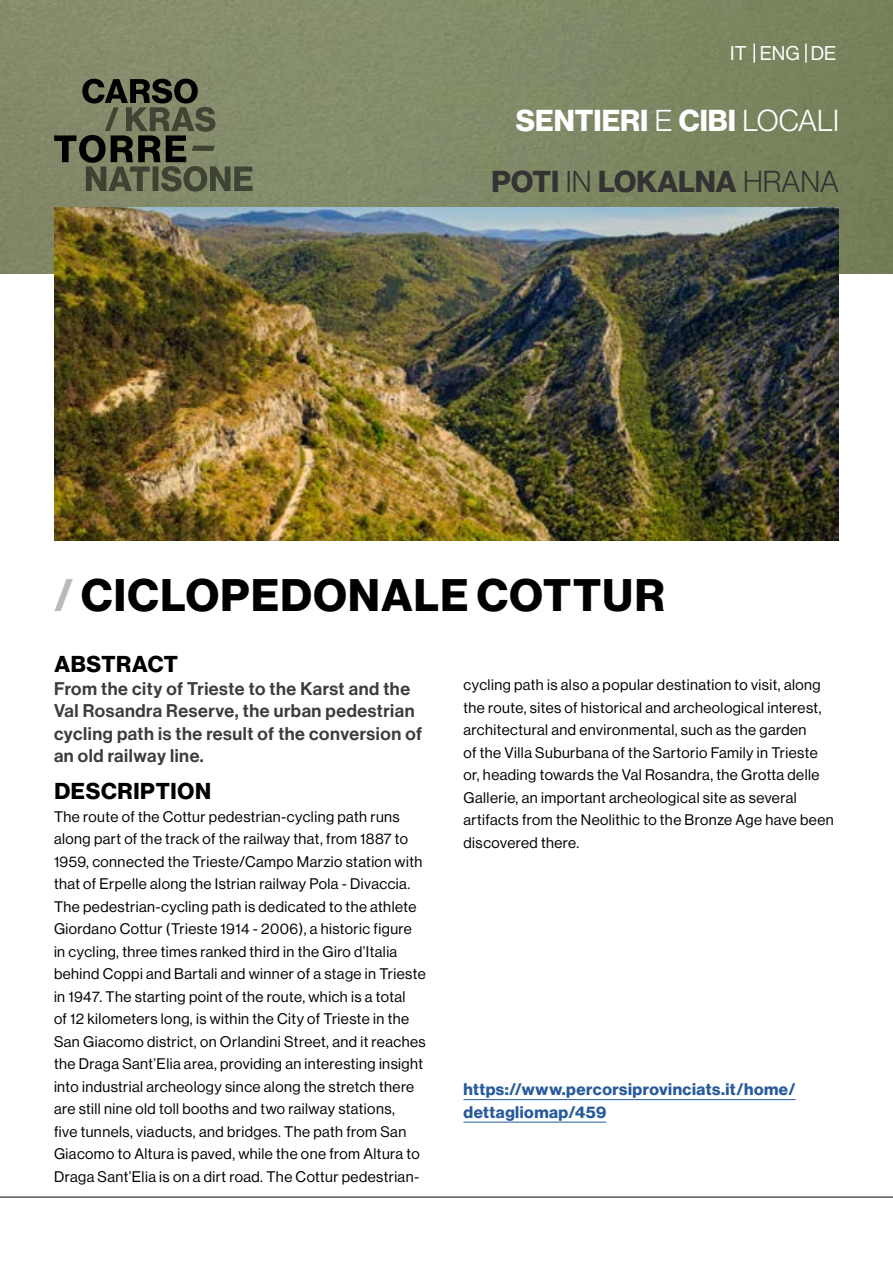
<style>
.page{position:relative;width:893px;height:1263px;background:#fff}
.page>*{position:absolute;margin:0;border:0;box-sizing:border-box;transform-origin:0 0}
.t1{font:700 44.55px "Neue Haas Display";letter-spacing:.03em;color:#000}
.t2{font:700 29.7px/60.8px "Neue Haas Display";color:#fff;text-align:right}
.t3{font:700 22.5px "Neue Haas Display";letter-spacing:.03em;color:#000}
.t4{font:19.5px "Neue Haas Display";color:#fff}
.t5{font:18px/22.5px "Neue Haas Display Mediu";letter-spacing:.03em;color:#3c3c3b}
.t6{font:700 16.5px/22.5px "Neue Haas Display";letter-spacing:.03em;color:#275b9b}
.t7{font:15px/22.5px "Neue Haas Display";letter-spacing:.03em;color:#000}
.s1{font-weight:300}
.s2{color:#333}
.s3{font-weight:300;color:#333}
.s4{color:#bababa}
</style>
<div class="page">
<img style="left:0;top:0;width:893px;height:273px">
<img style="left:54px;top:207px;width:785px;height:334px">
<hr style="left:463px;top:1099px;width:333px;height:1px;background:#275b9b">
<hr style="left:463px;top:1122px;width:143px;height:1px;background:#275b9b">
<hr style="left:0;top:1197px;width:893px;height:1px;background:#020203">
<svg style="left:54px;top:79px;width:199px;height:113px;background:#646950"></svg>
<svg style="left:753px;top:44px;width:2px;height:19px"></svg>
<svg style="left:805px;top:44px;width:2px;height:19px"></svg>
<h3 class="t4" style="left:730px;top:42px;width:108px">IT ENG DE</h3>
<h2 class="t2" style="left:492px;top:91px;width:349px">SENTIERI <span class="s1">E</span> CIBI <span class="s1">LOCALI<br></span><span class="s2">POTI</span> <span class="s3">IN</span> <span class="s2">LOKALNA</span> <span class="s3">HRANA</span></h2>
<h1 class="t1" style="left:54px;top:569px;width:612px"><span class="s4">/</span> CICLOPEDONALE COTTUR</h1>
<h3 class="t3" style="left:54px;top:651px;width:125px">ABSTRACT</h3>
<p class="t5" style="left:54px;top:677px;width:369px">From the city of Trieste to the Karst and the Val Rosandra Reserve, the urban pedestrian cycling path is the result of the conversion of an old railway line.</p>
<h3 class="t3" style="left:54px;top:778px;width:158px">DESCRIPTION</h3>
<p class="t7" style="left:54px;top:805px;width:373px">The route of the Cottur pedestrian-cycling path runs along part of the track of the railway that, from 1887 to 1959, connected the Trieste/Campo Marzio station with that of Erpelle along the Istrian railway Pola - Divaccia.<br>The pedestrian-cycling path is dedicated to the athlete Giordano Cottur (Trieste 1914 - 2006), a historic figure in cycling, three times ranked third in the Giro d’Italia behind Coppi and Bartali and winner of a stage in Trieste in 1947. The starting point of the route, which is a total<br>of 12 kilometers long, is within the City of Trieste in the San Giacomo district, on Orlandini Street, and it reaches the Draga Sant’Elia area, providing an interesting insight into industrial archeology since along the stretch there are still nine old toll booths and two railway stations,<br>five tunnels, viaducts, and bridges. The path from San Giacomo to Altura is paved, while the one from Altura to Draga Sant’Elia is on a dirt road. The Cottur pedestrian-</p>
<p class="t7" style="left:463px;top:674px;width:372px">cycling path is also a popular destination to visit, along the route, sites of historical and archeological interest, architectural and environmental, such as the garden<br>of the Villa Suburbana of the Sartorio Family in Trieste or, heading towards the Val Rosandra, the Grotta delle Gallerie, an important archeological site as several artifacts from the Neolithic to the Bronze Age have been discovered there.</p>
<p class="t6" style="left:463px;top:1078px;width:334px">https://www.percorsiprovinciats.it/home/ dettagliomap/459</p>
</div>
